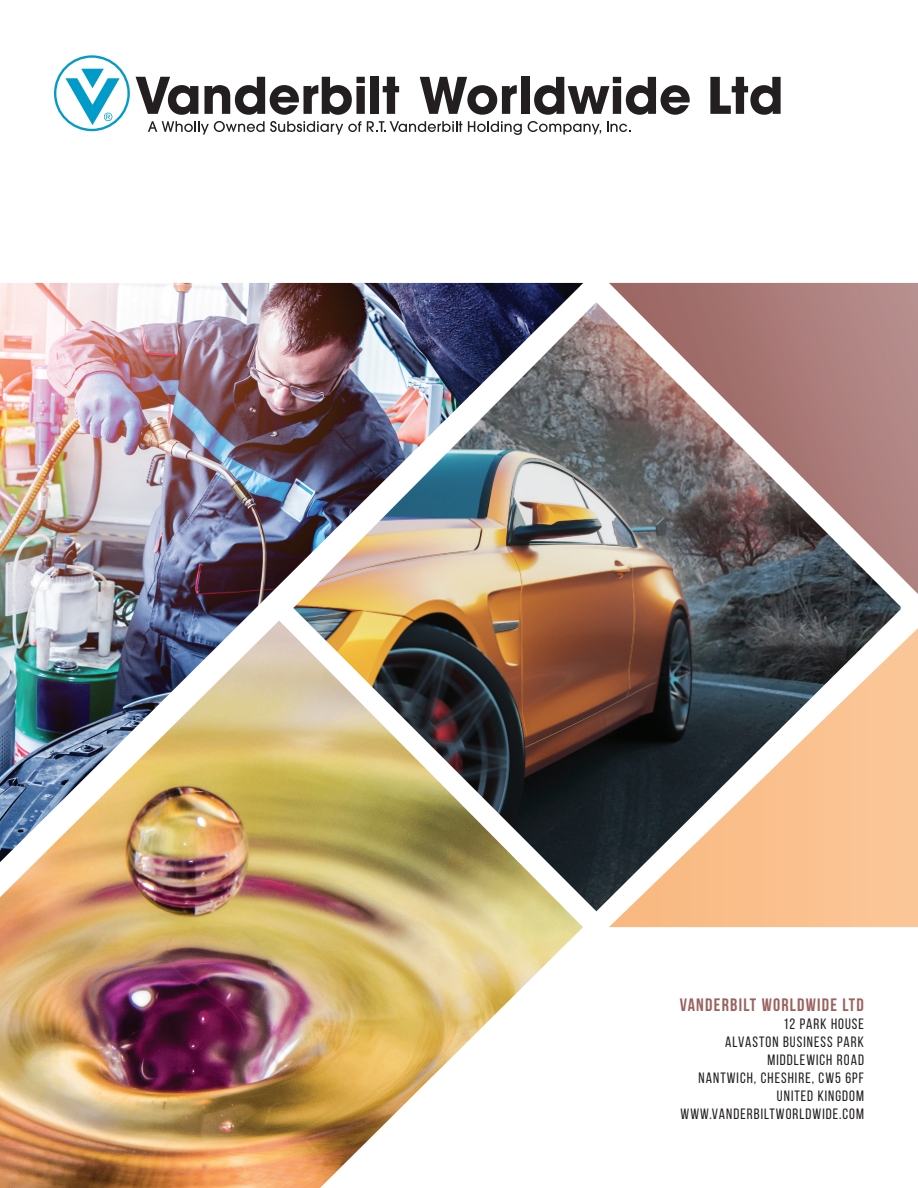
<style>
.page{position:relative;width:918px;height:1188px;background:#fff}
.page>*{position:absolute;margin:0;border:0;box-sizing:border-box;transform-origin:0 0}
.t1{font:700 49.95px "Avant Garde";color:#231f20}
.t2{font:700 18px "Bebas Neue";letter-spacing:.07em;color:#9a6360}
.t3{font:15px/18px "Bebas Neue";letter-spacing:.07em;color:#231f20;text-align:right}
</style>
<div class="page">
<img style="left:0;top:862px;width:583px;height:326px">
<img style="left:293px;top:302px;width:608px;height:609px">
<img style="left:0;top:283px;width:583px;height:579px">
<svg style="left:609px;top:283px;width:309px;height:311px;background:#9b807e"></svg>
<svg style="left:609px;top:628px;width:309px;height:299px;background:#a98e76"></svg>
<svg style="left:54px;top:55px;width:76px;height:76px"></svg>
<svg style="left:136px;top:77px;width:62px;height:38px"></svg>
<svg style="left:204px;top:77px;width:161px;height:38px"></svg>
<div style="left:371px;top:77px;width:8px;height:37px;background:#231f20"></div>
<svg style="left:383px;top:77px;width:16px;height:37px"></svg>
<svg style="left:148px;top:121px;width:213px;height:14px"></svg>
<svg style="left:367px;top:121px;width:95px;height:11px"></svg>
<svg style="left:468px;top:121px;width:54px;height:14px"></svg>
<svg style="left:528px;top:121px;width:73px;height:14px"></svg>
<svg style="left:607px;top:121px;width:24px;height:11px"></svg>
<h1 class="t1" style="left:419px;top:63px;width:366px">Worldwide Ltd</h1>
<p class="t2" style="left:680px;top:995px;width:186px">VANDERBILT WORLDWIDE LTD</p>
<p class="t3" style="left:681px;top:1014px;width:185px">12 PARK HOUSE<br>ALVASTON BUSINESS PARK<br>MIDDLEWICH ROAD<br>NANTWICH, CHESHIRE, CW5 6PF<br>UNITED KINGDOM<br>WWW.VANDERBILTWORLDWIDE.COM</p>
</div>
